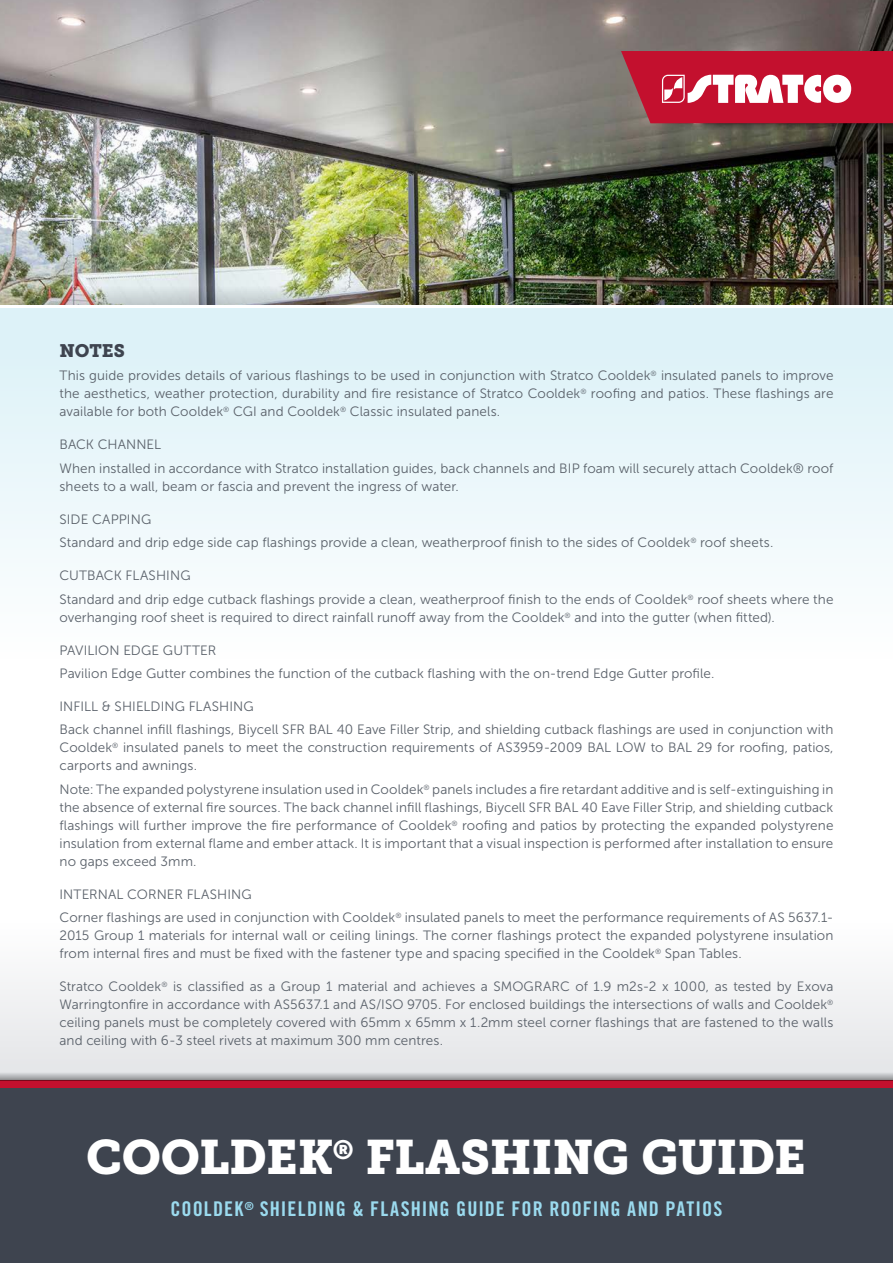
<style>
.page{position:relative;width:893px;height:1263px;background:#fff}
.page>*{position:absolute;margin:0;border:0;box-sizing:border-box;transform-origin:0 0}
.t1{font:48px "Museo Slab 900";letter-spacing:-.01em;color:#fff}
.t2{font:20.25px "Trade Gothic LT Std Bd Cn 20";letter-spacing:.05em;color:#9bdaee}
.t3{font:18px "Museo Slab 900";color:#3e444f}
.Point{font:13.5px/18px "Museo Sans 300";letter-spacing:.005em;color:#5a616a;text-align:justify}
</style>
<div class="page">
<img style="left:0;top:0;width:893px;height:286px">
<div style="left:0;top:923px;width:893px;height:157px;background:#f1f2f3"></div>
<div style="left:0;top:308px;width:893px;height:351px;background:linear-gradient(to bottom,#daf1f7,#fefefe)"></div>
<img style="left:0;top:286px;width:893px;height:19px">
<div style="left:0;top:1080px;width:893px;height:9px;background:#c3102e"></div>
<div style="left:0;top:1089px;width:893px;height:174px;background:#3e444f"></div>
<svg style="left:0;top:1071px;width:893px;height:9px;background:#bdbfc2"></svg>
<svg style="left:650px;top:123px;width:243px;height:7px;background:#4e463d"></svg>
<svg style="left:621px;top:51px;width:272px;height:72px;background:#c93e55"></svg>
<p class="t3" style="left:60px;top:340px;width:67px">NOTES</p>
<p class="Point" style="left:60px;top:367px;width:775px">This guide provides details of various flashings to be used in conjunction with Stratco Cooldek<sup>®</sup> insulated panels to improve the aesthetics, weather protection, durability and fire resistance of Stratco Cooldek<sup>®</sup> roofing and patios. These flashings are available for both Cooldek<sup>®</sup> CGI and Cooldek<sup>®</sup> Classic insulated panels.</p>
<p class="Point" style="left:60px;top:436px;width:103px">BACK CHANNEL</p>
<p class="Point" style="left:60px;top:459px;width:775px">When installed in accordance with Stratco installation guides, back channels and BIP foam will securely attach Cooldek® roof sheets to a wall, beam or fascia and prevent the ingress of water.</p>
<p class="Point" style="left:60px;top:510px;width:93px">SIDE CAPPING</p>
<p class="Point" style="left:60px;top:534px;width:715px">Standard and drip edge side cap flashings provide a clean, weatherproof finish to the sides of Cooldek<sup>®</sup> roof sheets.</p>
<p class="Point" style="left:60px;top:567px;width:133px">CUTBACK FLASHING</p>
<p class="Point" style="left:60px;top:590px;width:775px">Standard and drip edge cutback flashings provide a clean, weatherproof finish to the ends of Cooldek<sup>®</sup> roof sheets where the overhanging roof sheet is required to direct rainfall runoff away from the Cooldek<sup>®</sup> and into the gutter (when fitted).</p>
<p class="Point" style="left:60px;top:641px;width:158px">PAVILION EDGE GUTTER</p>
<p class="Point" style="left:60px;top:664px;width:656px">Pavilion Edge Gutter combines the function of the cutback flashing with the on-trend Edge Gutter profile.</p>
<p class="Point" style="left:60px;top:698px;width:196px">INFILL &amp; SHIELDING FLASHING</p>
<p class="Point" style="left:60px;top:721px;width:775px">Back channel infill flashings, Biycell SFR BAL 40 Eave Filler Strip, and shielding cutback flashings are used in conjunction with Cooldek<sup>®</sup> insulated panels to meet the construction requirements of AS3959-2009 BAL LOW to BAL 29 for roofing, patios, carports and awnings.</p>
<p class="Point" style="left:60px;top:780px;width:775px">Note: The expanded polystyrene insulation used in Cooldek<sup>®</sup> panels includes a fire retardant additive and is self-extinguishing in the absence of external fire sources. The back channel infill flashings, Biycell SFR BAL 40 Eave Filler Strip, and shielding cutback flashings will further improve the fire performance of Cooldek<sup>®</sup> roofing and patios by protecting the expanded polystyrene insulation from external flame and ember attack. It is important that a visual inspection is performed after installation to ensure no gaps exceed 3mm.</p>
<p class="Point" style="left:60px;top:885px;width:194px">INTERNAL CORNER FLASHING</p>
<p class="Point" style="left:60px;top:909px;width:775px">Corner flashings are used in conjunction with Cooldek<sup>®</sup> insulated panels to meet the performance requirements of AS 5637.1- 2015 Group 1 materials for internal wall or ceiling linings. The corner flashings protect the expanded polystyrene insulation from internal fires and must be fixed with the fastener type and spacing specified in the Cooldek<sup>®</sup> Span Tables.</p>
<p class="Point" style="left:60px;top:978px;width:775px">Stratco Cooldek<sup>®</sup> is classified as a Group 1 material and achieves a SMOGRARC of 1.9 m2s-2 x 1000, as tested by Exova Warringtonfire in accordance with AS5637.1 and AS/ISO 9705. For enclosed buildings the intersections of walls and Cooldek<sup>® </sup>ceiling panels must be completely covered with 65mm x 65mm x 1.2mm steel corner flashings that are fastened to the walls and ceiling with 6-3 steel rivets at maximum 300 mm centres.</p>
<h1 class="t1" style="left:86px;top:1129px;width:721px">COOLDEK<sup>®</sup> FLASHING GUIDE</h1>
<h2 class="t2" style="left:170px;top:1196px;width:553px">COOLDEK<sup>®</sup> SHIELDING &amp; FLASHING GUIDE FOR ROOFING AND PATIOS</h2>
</div>
